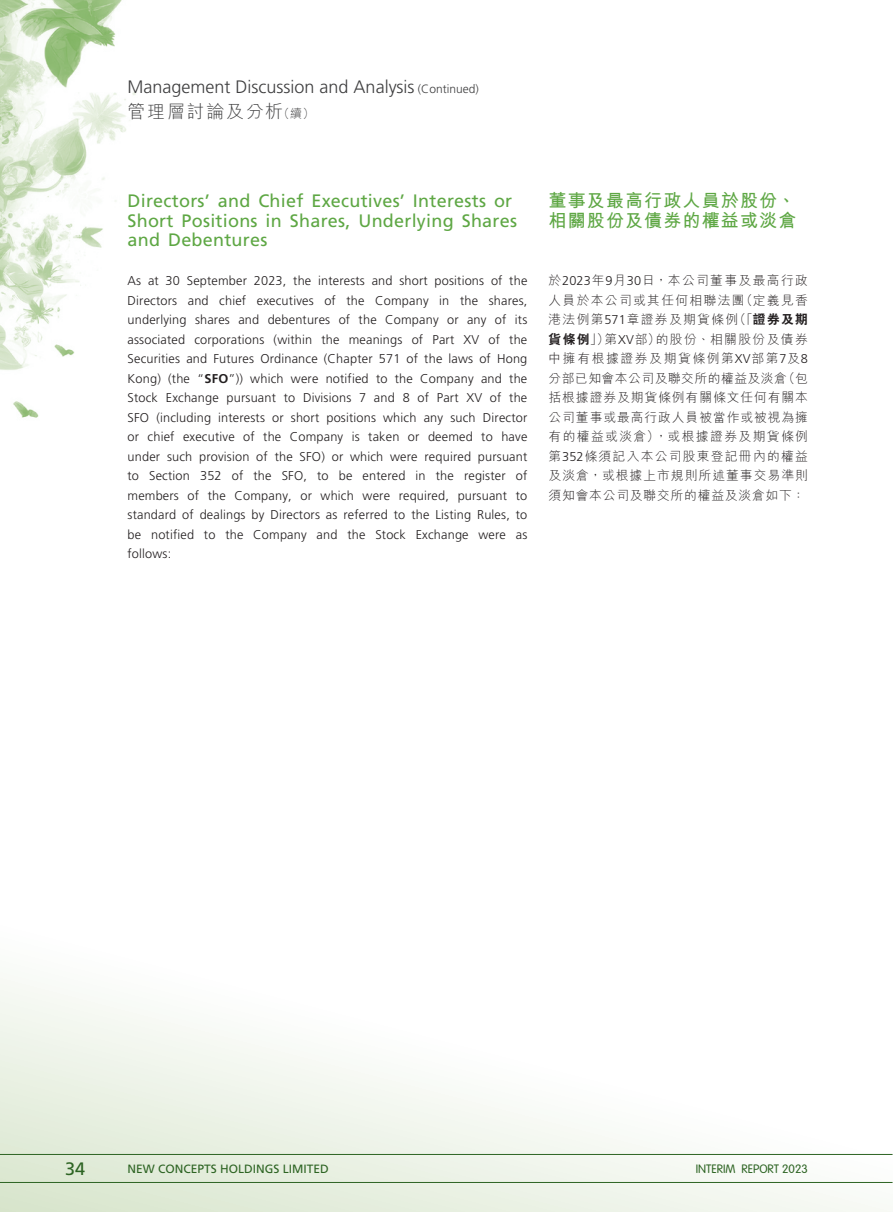
<style>
.page{position:relative;width:893px;height:1212px;background:#fff}
.page>*{position:absolute;margin:0;border:0;box-sizing:border-box;transform-origin:0 0}
._03_H1{font:18px/19.5px "Frutiger LT Std";letter-spacing:.015em;color:#5ea744}
.t1{font:300 18px "Frutiger LT Std";color:#3e3e3f}
._03_H1-2{font:700 18px/19.5px "M Hei HK";letter-spacing:.065em;color:#5ea744}
.t2{font:300 18px "M Hei HK";letter-spacing:.09em;color:#3e3e3f}
.t3{font:18px "Frutiger LT Std";color:#2d6423}
._01_Body_Text{font:300 12.75px/19.5px "Frutiger LT Std";letter-spacing:.015em;color:#231f20;text-align:justify}
._01_Body_Text-2{font:300 12.75px/19.5px "M Hei HK";letter-spacing:.08em;color:#231f20;text-align:justify}
.t4{font:12px "Frutiger LT Std";color:#2d6423}
.t5{font:300 12px "VAG Rounded Std";color:#2d6423}
.s1{font-size:12px}
.s2{font-weight:700}
.s3{font-family:"Frutiger LT Std"}
.s4{font-family:"C Hei 2 HK";font-weight:800}
</style>
<div class="page">
<svg style="left:0;top:978px;width:892px;height:234px"></svg>
<img style="left:0;top:0;width:136px;height:418px">
<hr style="left:0;top:1182px;width:892px;height:1px;background:#2d6423">
<hr style="left:0;top:1154px;width:892px;height:1px;background:#2d6423">
<h1 class="t1" style="left:128px;top:76px;width:353px">Management Discussion and Analysis <span class="s1">(Continued)</span></h1>
<h1 class="t2" style="left:128px;top:99px;width:188px">管理層討論及分析<span class="s1">（續）</span></h1>
<p class="_03_H1" style="left:128px;top:191px;width:391px">Directors’ and Chief Executives’ Interests or<br>Short Positions in Shares, Underlying Shares and Debentures</p>
<p class="_01_Body_Text" style="left:128px;top:271px;width:401px">As at 30 September 2023, the interests and short positions of the Directors and chief executives of the Company in the shares, underlying shares and debentures of the Company or any of its associated corporations (within the meanings of Part XV of the Securities and Futures Ordinance (Chapter 571 of the laws of Hong Kong) (the “<span class="s2">SFO</span>”)) which were notified to the Company and the Stock Exchange pursuant to Divisions 7 and 8 of Part XV of the SFO (including interests or short positions which any such Director or chief executive of the Company is taken or deemed to have under such provision of the SFO) or which were required pursuant to Section 352 of the SFO, to be entered in the register of members of the Company, or which were required, pursuant to standard of dealings by Directors as referred to the Listing Rules, to be notified to the Company and the Stock Exchange were as follows:</p>
<p class="_03_H1-2" style="left:549px;top:190px;width:249px">董事及最高行政人員於股份、相關股份及債券的權益或淡倉</p>
<p class="_01_Body_Text-2" style="left:549px;top:270px;width:261px">於<span class="s3">2023</span>年<span class="s3">9</span>月<span class="s3">30</span>日，本公司董事及最高行政人員於本公司或其任何相聯法團（定義見香港法例第<span class="s3">571</span>章證券及期貨條例（「<span class="s4">證券及期貨條例</span>」）第<span class="s3">XV</span>部）的股份、相關股份及債券中擁有根據證券及期貨條例第<span class="s3">XV</span>部第<span class="s3">7</span>及<span class="s3">8</span>分部已知會本公司及聯交所的權益及淡倉（包括根據證券及期貨條例有關條文任何有關本公司董事或最高行政人員被當作或被視為擁有的權益或淡倉），或根據證券及期貨條例第<span class="s3">352</span>條須記入本公司股東登記冊內的權益及淡倉，或根據上市規則所述董事交易準則須知會本公司及聯交所的權益及淡倉如下：</p>
<h1 class="t3" style="left:65px;top:1158px;width:22px">34</h1>
<p class="t4" style="left:128px;top:1161px;width:203px">NEW CONCEPTS HOLDINGS LIMITED</p>
<p class="t5" style="left:696px;top:1162px;width:114px">INTERIM REPORT 2023</p>
</div>
